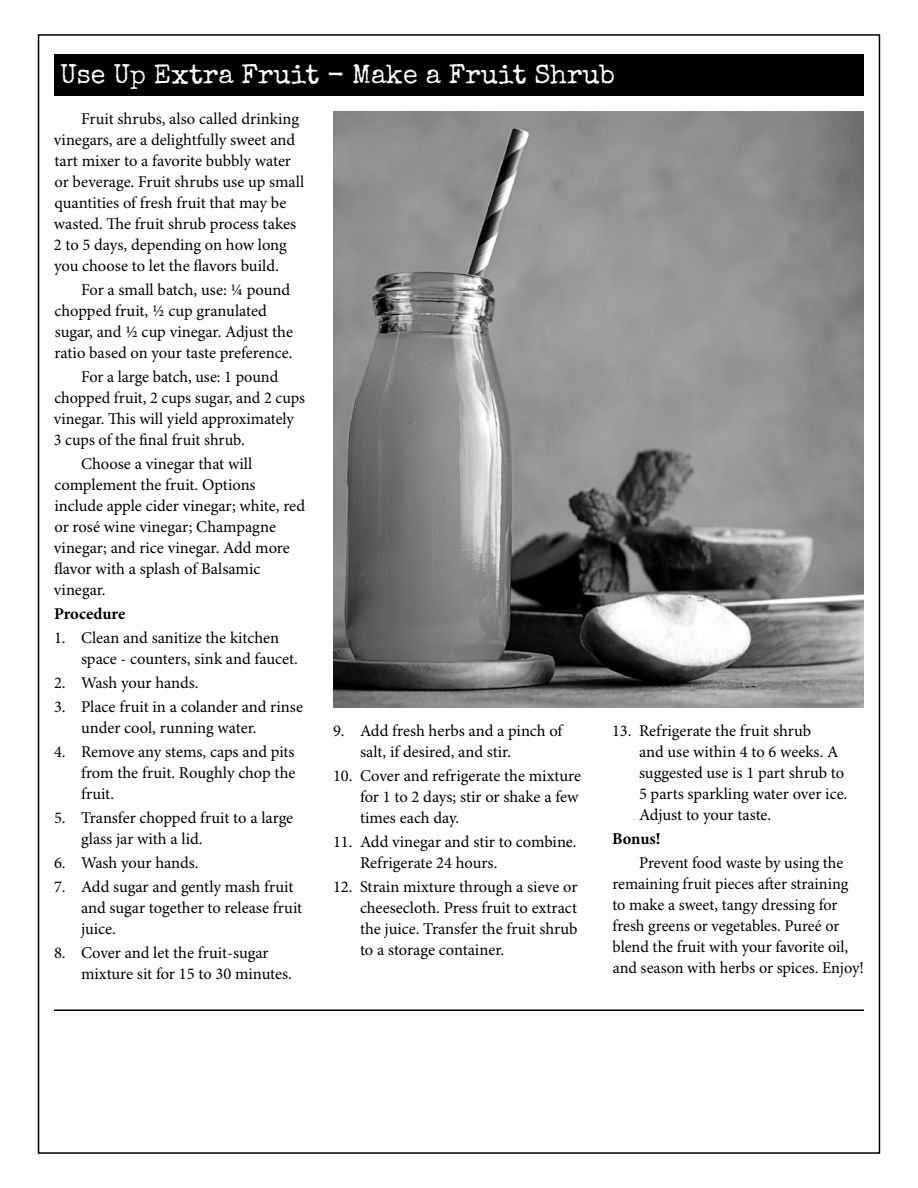
<style>
.page{position:relative;width:918px;height:1188px;background:#fff}
.page>*{position:absolute;margin:0;border:0;box-sizing:border-box;transform-origin:0 0}
.t1{font:27px "Special Elite";color:#fff}
.t2{font:16.5px/21px "Minion Pro";color:#000}
.t3{font:700 16.5px "Minion Pro";letter-spacing:-.005em;color:#000}
</style>
<div class="page">
<hr style="left:54px;top:1010px;width:810px;height:1px;background:#000">
<div style="left:54px;top:54px;width:810px;height:42px;background:#000"></div>
<img style="left:333px;top:112px;width:531px;height:595px">
<h1 class="t1" style="left:60px;top:57px;width:557px">Use Up Extra Fruit - Make a Fruit Shrub</h1>
<p class="t2" style="left:54px;top:109px;width:252px;text-indent:27px">Fruit shrubs, also called drinking vinegars, are a delightfully sweet and tart mixer to a favorite bubbly water or beverage. Fruit shrubs use up small quantities of fresh fruit that may be wasted. The fruit shrub process takes 2 to 5 days, depending on how long you choose to let the flavors build.</p>
<p class="t2" style="left:54px;top:280px;width:240px;text-indent:27px">For a small batch, use: ¼ pound chopped fruit, ½ cup granulated sugar, and ½ cup vinegar. Adjust the ratio based on your taste preference.</p>
<p class="t2" style="left:54px;top:367px;width:253px;text-indent:27px">For a large batch, use: 1 pound chopped fruit, 2 cups sugar, and 2 cups vinegar. This will yield approximately 3 cups of the final fruit shrub.</p>
<p class="t2" style="left:54px;top:454px;width:253px;text-indent:27px">Choose a vinegar that will complement the fruit. Options include apple cider vinegar; white, red or rosé wine vinegar; Champagne vinegar; and rice vinegar. Add more flavor with a splash of Balsamic vinegar.</p>
<p class="t3" style="left:54px;top:603px;width:73px">Procedure</p>
<p class="t2" style="left:81px;top:628px;width:218px;text-indent:-27px">1. Clean and sanitize the kitchen space - counters, sink and faucet.</p>
<p class="t2" style="left:54px;top:673px;width:146px">2. Wash your hands.</p>
<p class="t2" style="left:81px;top:697px;width:224px;text-indent:-27px">3. Place fruit in a colander and rinse under cool, running water.</p>
<p class="t2" style="left:81px;top:742px;width:216px;text-align:justify;text-indent:-27px">4. Remove any stems, caps and pits from the fruit. Roughly chop the fruit.</p>
<p class="t2" style="left:81px;top:808px;width:214px;text-indent:-27px">5. Transfer chopped fruit to a large glass jar with a lid.</p>
<p class="t2" style="left:54px;top:853px;width:146px">6. Wash your hands.</p>
<p class="t2" style="left:81px;top:877px;width:223px;text-indent:-27px">7. Add sugar and gently mash fruit and sugar together to release fruit juice.</p>
<p class="t2" style="left:81px;top:943px;width:212px;text-indent:-27px">8. Cover and let the fruit-sugar mixture sit for 15 to 30 minutes.</p>
<p class="t2" style="left:360px;top:721px;width:204px;text-indent:-27px">9. Add fresh herbs and a pinch of salt, if desired, and stir.</p>
<p class="t2" style="left:360px;top:766px;width:223px;text-indent:-27px">10. Cover and refrigerate the mixture for 1 to 2 days; stir or shake a few times each day.</p>
<p class="t2" style="left:360px;top:832px;width:218px;text-indent:-27px">11. Add vinegar and stir to combine.<br>Refrigerate 24 hours.</p>
<p class="t2" style="left:360px;top:877px;width:219px;text-align:justify;text-indent:-27px">12. Strain mixture through a sieve or cheesecloth. Press fruit to extract the juice. Transfer the fruit shrub to a storage container.</p>
<p class="t2" style="left:639px;top:721px;width:210px;text-indent:-27px">13. Refrigerate the fruit shrub<br>and use within 4 to 6 weeks. A suggested use is 1 part shrub to<br>5 parts sparkling water over ice.<br>Adjust to your taste.</p>
<p class="t3" style="left:612px;top:828px;width:50px">Bonus!</p>
<p class="t2" style="left:612px;top:853px;width:253px;text-indent:27px">Prevent food waste by using the remaining fruit pieces after straining to make a sweet, tangy dressing for fresh greens or vegetables. Pureé or blend the fruit with your favorite oil, and season with herbs or spices. Enjoy!</p>
</div>
